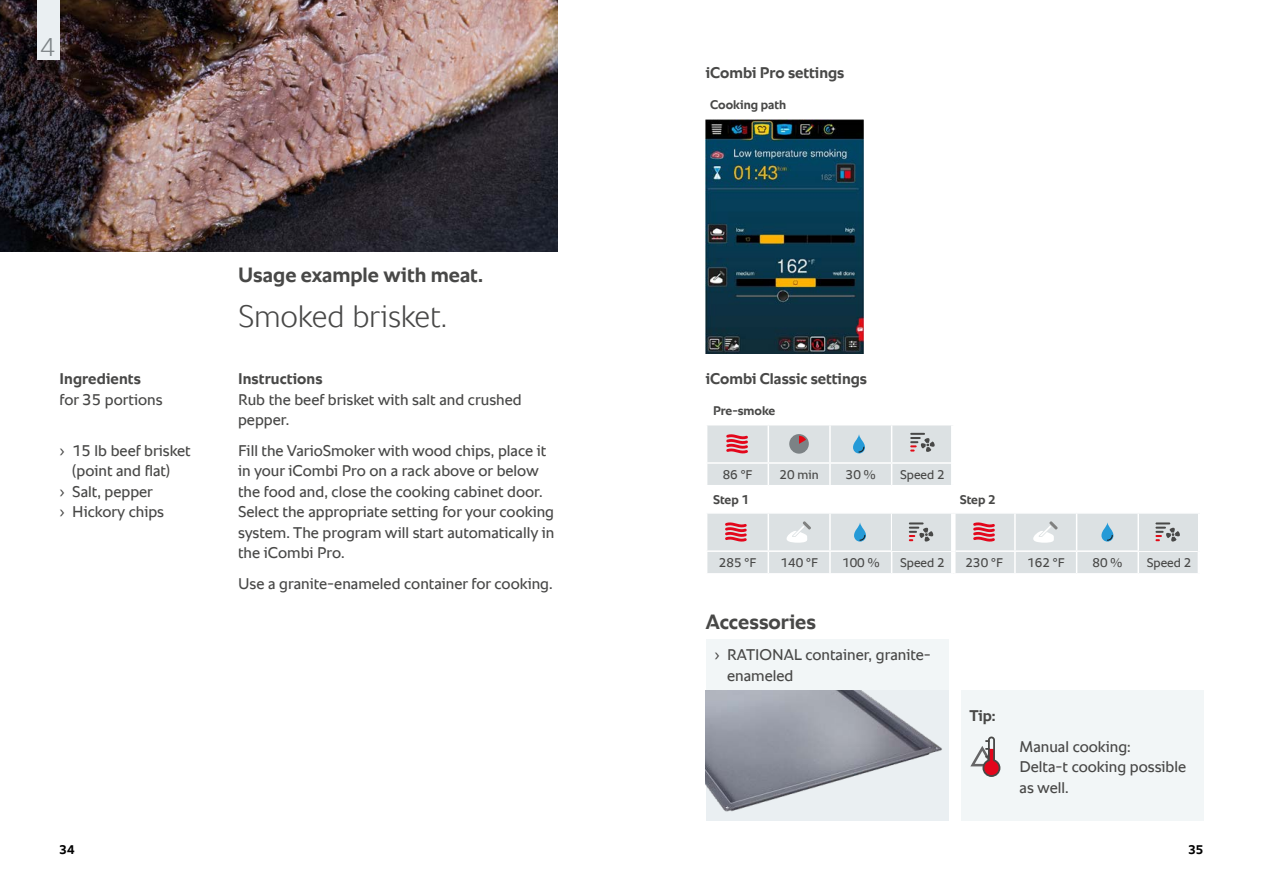
<style>
.page{position:relative;width:1263px;height:893px;background:#fff}
.page>*{position:absolute;margin:0;border:0;box-sizing:border-box;transform-origin:0 0}
.t1{font:300 31.5px "RATIONAL Sans TT";letter-spacing:-.01em;color:#484847}
.t2{font:300 26.1px "RATIONAL Sans TT";color:#7c8285}
.t3{font:700 21px "RATIONAL Sans TT";color:#484847}
.t4{font:15.75px/20.4px "RATIONAL Sans TT";color:#484847}
.t5{font:700 15.75px "RATIONAL Sans TT";color:#484847}
.t6{font:12.75px "RATIONAL Sans TT";color:#484847}
.t7{font:700 12.75px "RATIONAL Sans TT";color:#484847}
.t8{font:700 12.75px "RATIONAL Sans TT";color:#000}
</style>
<div class="page">
<img style="left:706px;top:120px;width:157px;height:234px">
<img style="left:0;top:0;width:557px;height:252px">
<div style="left:706px;top:639px;width:242px;height:52px;background:#f2f6f7"></div>
<div style="left:961px;top:691px;width:242px;height:130px;background:#f2f6f7"></div>
<img style="left:706px;top:691px;width:242px;height:130px">
<div style="left:37px;top:0;width:23px;height:60px;background:#eaeff2"></div>
<svg style="left:970px;top:736px;width:30px;height:41px"></svg>
<svg style="left:707px;top:425px;width:491px;height:148px"></svg>
<h2 class="t2" style="left:40px;top:37px;width:17px">4</h2>
<p class="t5" style="left:60px;top:373px;width:83px">Ingredients</p>
<p class="t4" style="left:60px;top:390px;width:105px">for 35 portions</p>
<p class="t4" style="left:60px;top:441px;width:133px">› 15 lb beef brisket</p>
<p class="t4" style="left:72px;top:461px;width:99px">(point and flat)</p>
<p class="t4" style="left:60px;top:482px;width:95px">› Salt, pepper</p>
<p class="t4" style="left:60px;top:503px;width:106px">› Hickory chips</p>
<h3 class="t3" style="left:238px;top:267px;width:247px">Usage example with meat.</h3>
<h1 class="t1" style="left:238px;top:293px;width:211px">Smoked brisket.</h1>
<p class="t5" style="left:238px;top:373px;width:86px">Instructions</p>
<p class="t4" style="left:238px;top:390px;width:285px">Rub the beef brisket with salt and crushed pepper.</p>
<p class="t4" style="left:238px;top:441px;width:318px">Fill the VarioSmoker with wood chips, place it in your iCombi Pro on a rack above or below the food and, close the cooking cabinet door.<br>Select the appropriate setting for your cooking system. The program will start automatically in the iCombi Pro.</p>
<p class="t4" style="left:238px;top:574px;width:316px">Use a granite-enameled container for cooking.</p>
<p class="t5" style="left:706px;top:66px;width:140px">iCombi Pro settings</p>
<p class="t7" style="left:710px;top:99px;width:77px">Cooking path</p>
<p class="t5" style="left:706px;top:373px;width:163px">iCombi Classic settings</p>
<p class="t7" style="left:713px;top:406px;width:64px">Pre-smoke</p>
<p class="t6" style="left:723px;top:470px;width:31px">86 °F</p>
<p class="t6" style="left:779px;top:470px;width:41px">20 min</p>
<p class="t6" style="left:846px;top:470px;width:31px">30 %</p>
<p class="t6" style="left:900px;top:470px;width:46px">Speed 2</p>
<p class="t7" style="left:713px;top:494px;width:37px">Step 1</p>
<p class="t7" style="left:960px;top:494px;width:37px">Step 2</p>
<p class="t6" style="left:719px;top:558px;width:39px">285 °F</p>
<p class="t6" style="left:781px;top:558px;width:39px">140 °F</p>
<p class="t6" style="left:842px;top:558px;width:39px">100 %</p>
<p class="t6" style="left:900px;top:558px;width:46px">Speed 2</p>
<p class="t6" style="left:965px;top:558px;width:39px">230 °F</p>
<p class="t6" style="left:1027px;top:558px;width:39px">162 °F</p>
<p class="t6" style="left:1092px;top:558px;width:31px">80 %</p>
<p class="t6" style="left:1147px;top:558px;width:46px">Speed 2</p>
<h3 class="t3" style="left:706px;top:614px;width:112px">Accessories</h3>
<p class="t4" style="left:727px;top:646px;width:205px;text-indent:-13px">› RATIONAL container, granite&shy;enameled</p>
<p class="t5" style="left:969px;top:709px;width:28px">Tip:</p>
<p class="t4" style="left:1019px;top:736px;width:168px">Manual cooking:<br>Delta-t cooking possible as well.</p>
<p class="t8" style="left:60px;top:844px;width:17px">34</p>
<p class="t8" style="left:1188px;top:844px;width:17px">35</p>
</div>
